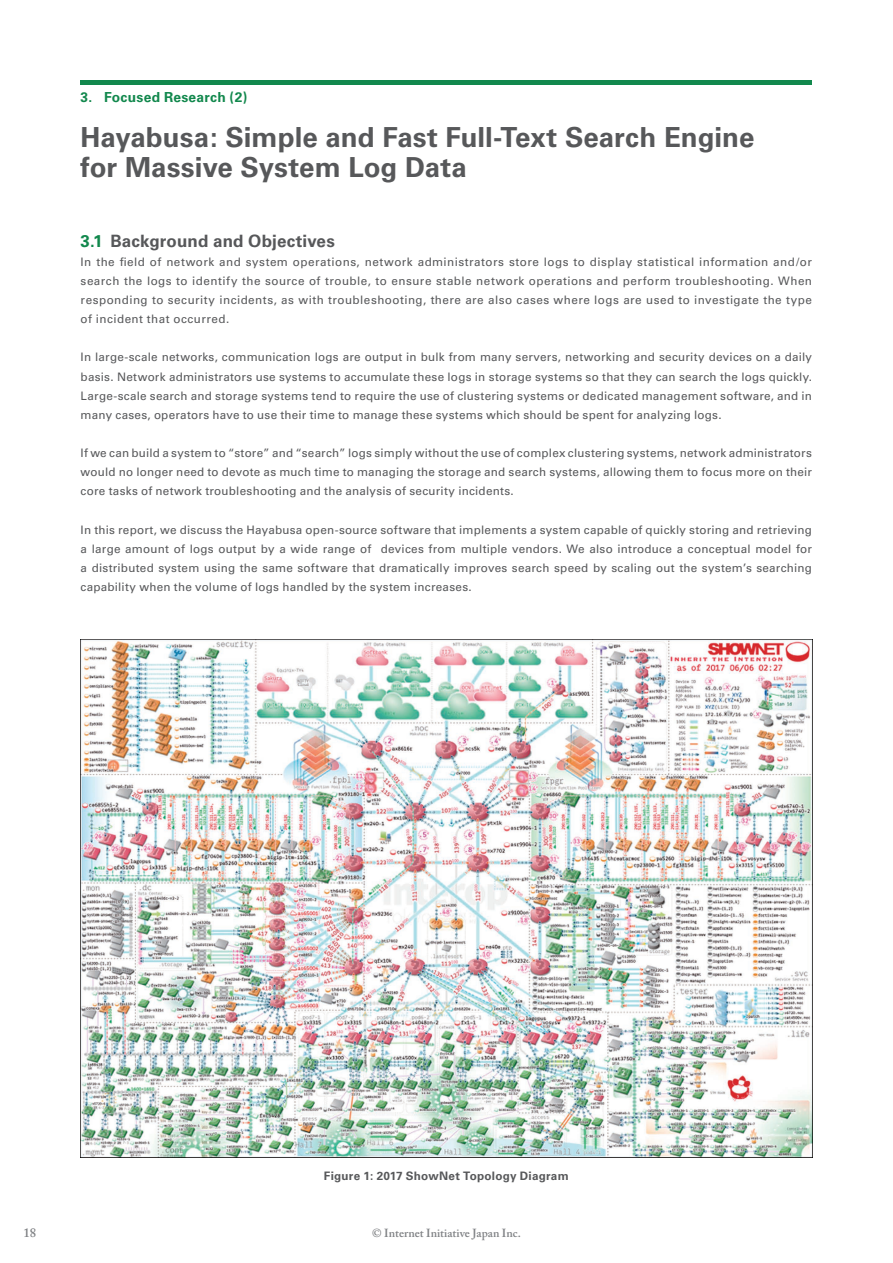
<style>
.page{position:relative;width:893px;height:1263px;background:#fff}
.page>*{position:absolute;margin:0;border:0;box-sizing:border-box;transform-origin:0 0}
.t1{font:700 27.6px/29.7px "Univers";color:#57585a}
.t2{font:700 16.95px "Univers";letter-spacing:.005em;color:#57585a}
.t3{font:700 13.8px "Univers";letter-spacing:.02em;color:#12884d}
.t4{font:600 12.75px "Adobe Caslon Pro";color:#808285}
.t5{font:11.7px/19.2px "Univers";letter-spacing:.02em;color:#57585a;text-align:justify}
.t6{font:700 11.7px "Univers";letter-spacing:.02em;color:#57585a}
.t7{font:600 11.7px "Adobe Caslon Pro";color:#808285}
.s1{color:#12884d}
</style>
<div class="page">
<hr style="left:81px;top:81px;width:731px;height:4px;background:#12884d">
<img style="left:81px;top:639px;width:731px;height:518px">
<p class="t3" style="left:81px;top:89px;width:168px">3. Focused Research (2)</p>
<h1 class="t1" style="left:81px;top:123px;width:675px">Hayabusa: Simple and Fast Full-Text Search Engine for Massive System Log Data</h1>
<h2 class="t2" style="left:81px;top:231px;width:256px"><span class="s1">3.1</span> Background and Objectives</h2>
<p class="t5" style="left:81px;top:252px;width:733px">In the field of network and system operations, network administrators store logs to display statistical information and/or search the logs to identify the source of trouble, to ensure stable network operations and perform troubleshooting. When responding to security incidents, as with troubleshooting, there are also cases where logs are used to investigate the type of incident that occurred.</p>
<p class="t5" style="left:81px;top:348px;width:733px">In large-scale networks, communication logs are output in bulk from many servers, networking and security devices on a daily basis. Network administrators use systems to accumulate these logs in storage systems so that they can search the logs quickly.<br>Large-scale search and storage systems tend to require the use of clustering systems or dedicated management software, and in many cases, operators have to use their time to manage these systems which should be spent for analyzing logs.</p>
<p class="t5" style="left:81px;top:443px;width:733px">If we can build a system to “store” and “search” logs simply without the use of complex clustering systems, network administrators would no longer need to devote as much time to managing the storage and search systems, allowing them to focus more on their core tasks of network troubleshooting and the analysis of security incidents.</p>
<p class="t5" style="left:81px;top:520px;width:733px">In this report, we discuss the Hayabusa open-source software that implements a system capable of quickly storing and retrieving a large amount of logs output by a wide range of devices from multiple vendors. We also introduce a conceptual model for a distributed system using the same software that dramatically improves search speed by scaling out the system’s searching capability when the volume of logs handled by the system increases.</p>
<p class="t4" style="left:23px;top:1225px;width:14px">18</p>
<p class="t6" style="left:324px;top:1169px;width:246px">Figure 1: 2017 ShowNet Topology Diagram</p>
<p class="t7" style="left:372px;top:1226px;width:150px">© Internet Initiative Japan Inc.</p>
</div>
